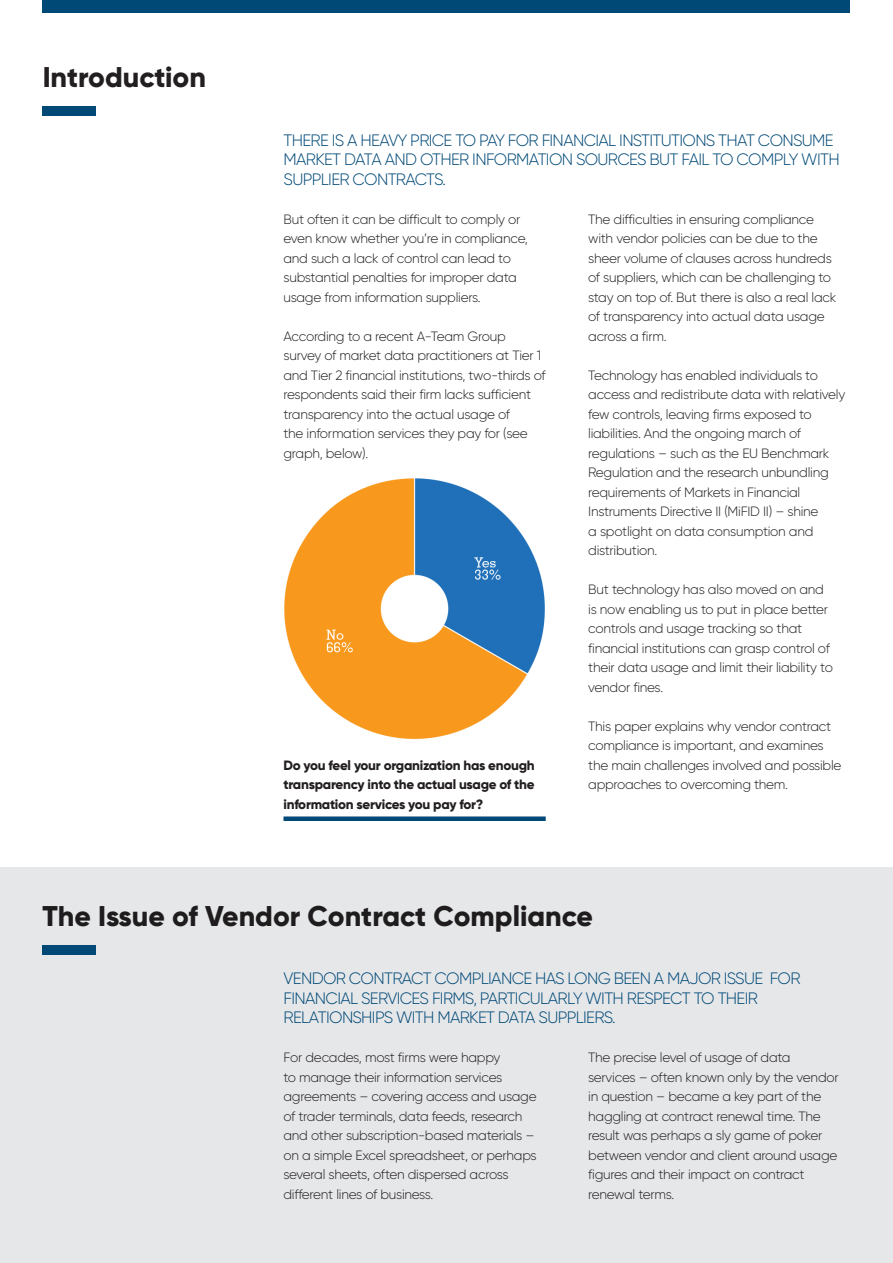
<style>
.page{position:relative;width:893px;height:1263px;background:#fff}
.page>*{position:absolute;margin:0;border:0;box-sizing:border-box;transform-origin:0 0}
.t1{font:800 28.5px "Gilroy";color:#231f20}
.Intro{font:300 16.5px/19.5px "Gilroy";letter-spacing:-.04em;color:#004977}
.Tekst{font:300 13.5px/19.5px "Gilroy";letter-spacing:-.02em;color:#231f20}
.Tekst-2{font:800 13.5px/19.5px "Gilroy";letter-spacing:-.02em;color:#231f20;text-align:justify}
</style>
<div class="page">
<div style="left:0;top:867px;width:893px;height:396px;background:#e6e7e9"></div>
<div style="left:43px;top:107px;width:53px;height:9px;background:#004977"></div>
<div style="left:43px;top:945px;width:53px;height:10px;background:#004977"></div>
<div style="left:43px;top:0;width:807px;height:13px;background:#004977"></div>
<img style="left:284px;top:478px;width:261px;height:261px">
<div style="left:283px;top:816px;width:263px;height:5px;background:#004977"></div>
<h1 class="t1" style="left:43px;top:59px;width:165px">Introduction</h1>
<p class="Intro" style="left:284px;top:130px;width:558px">THERE IS A HEAVY PRICE TO PAY FOR FINANCIAL INSTITUTIONS THAT CONSUME<br>MARKET DATA AND OTHER INFORMATION SOURCES BUT FAIL TO COMPLY WITH<br>SUPPLIER CONTRACTS.</p>
<p class="Tekst" style="left:283px;top:209px;width:246px">But often it can be difficult to comply or even know whether you’re in compliance, and such a lack of control can lead to substantial penalties for improper data usage from information suppliers.</p>
<p class="Tekst" style="left:283px;top:326px;width:264px">According to a recent A-Team Group survey of market data practitioners at Tier 1 and Tier 2 financial institutions, two-thirds of respondents said their firm lacks sufficient transparency into the actual usage of<br>the information services they pay for (see graph, below).</p>
<p class="Tekst" style="left:588px;top:209px;width:250px">The difficulties in ensuring compliance with vendor policies can be due to the sheer volume of clauses across hundreds of suppliers, which can be challenging to stay on top of. But there is also a real lack of transparency into actual data usage across a firm.</p>
<p class="Tekst" style="left:588px;top:365px;width:259px">Technology has enabled individuals to access and redistribute data with relatively few controls, leaving firms exposed to liabilities. And the ongoing march of regulations – such as the EU Benchmark Regulation and the research unbundling requirements of Markets in Financial Instruments Directive II (MiFID II) – shine<br>a spotlight on data consumption and distribution.</p>
<p class="Tekst" style="left:588px;top:579px;width:246px">But technology has also moved on and is now enabling us to put in place better controls and usage tracking so that financial institutions can grasp control of their data usage and limit their liability to vendor fines.</p>
<p class="Tekst" style="left:588px;top:716px;width:255px">This paper explains why vendor contract compliance is important, and examines the main challenges involved and possible approaches to overcoming them.</p>
<p class="Tekst-2" style="left:283px;top:755px;width:253px">Do you feel your organization has enough transparency into the actual usage of the information services you pay for?</p>
<h1 class="t1" style="left:43px;top:898px;width:552px">The Issue of Vendor Contract Compliance</h1>
<p class="Intro" style="left:284px;top:968px;width:518px">VENDOR CONTRACT COMPLIANCE HAS LONG BEEN A MAJOR ISSUE FOR<br>FINANCIAL SERVICES FIRMS, PARTICULARLY WITH RESPECT TO THEIR<br>RELATIONSHIPS WITH MARKET DATA SUPPLIERS.</p>
<p class="Tekst" style="left:283px;top:1047px;width:255px">For decades, most firms were happy<br>to manage their information services agreements – covering access and usage of trader terminals, data feeds, research and other subscription-based materials – on a simple Excel spreadsheet, or perhaps several sheets, often dispersed across different lines of business.</p>
<p class="Tekst" style="left:588px;top:1047px;width:252px">The precise level of usage of data services – often known only by the vendor in question – became a key part of the haggling at contract renewal time. The result was perhaps a sly game of poker between vendor and client around usage figures and their impact on contract renewal terms.</p>
</div>
